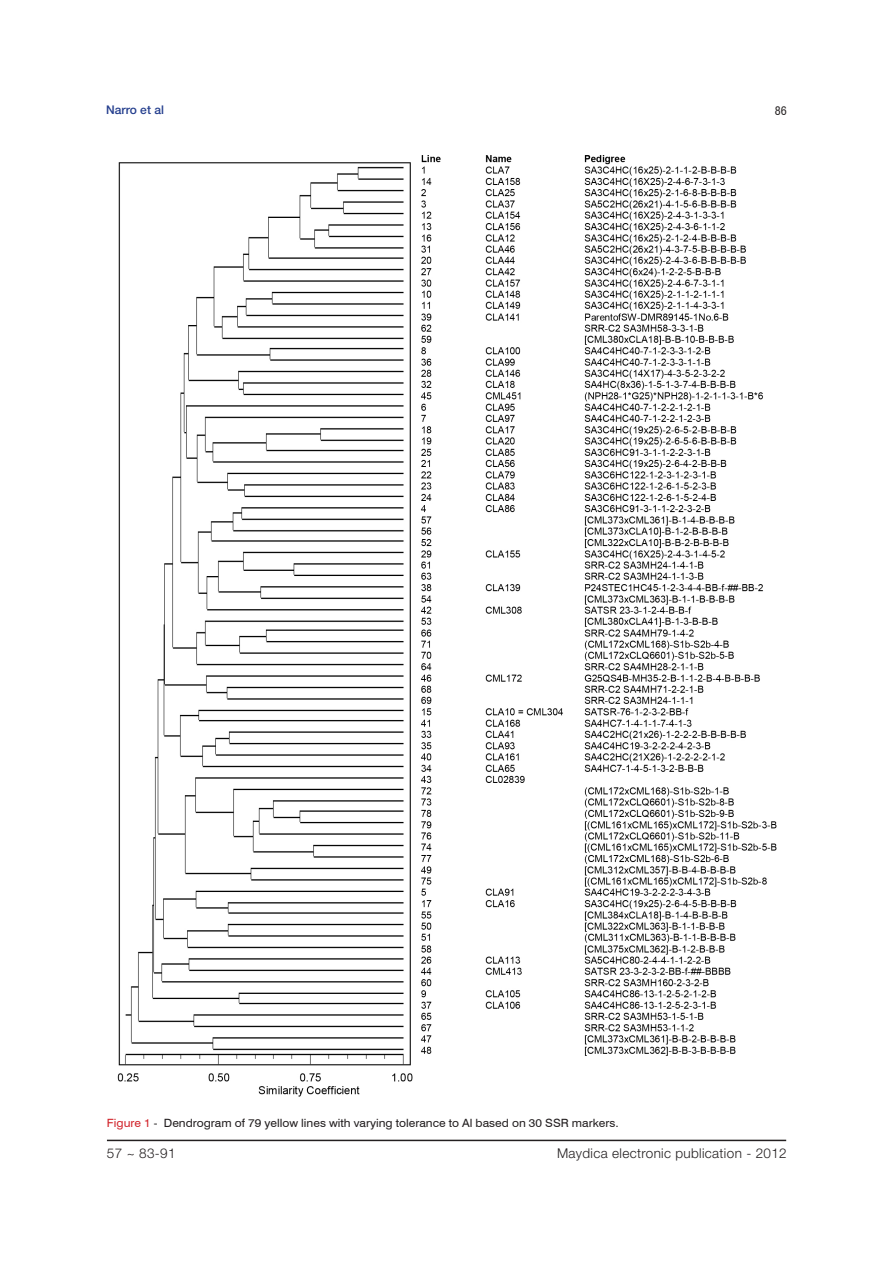
<style>
.page{position:relative;width:893px;height:1263px;background:#fff}
.page>*{position:absolute;margin:0;border:0;box-sizing:border-box;transform-origin:0 0}
.t1{font:300 13.5px "Helvetica Neue LT Pro";letter-spacing:.025em;color:#231f20}
.t2{font:500 12px "Helvetica Neue LT Pro";color:#253f8e}
.figure1{font:11.4px "Swiss 721 BT";color:#231f20;scale:1.05 1}
.t3{font:condensed 11.4px "Swiss 721 BT";color:#231f20;scale:1.05 1}
.s1{color:#d1232a}
</style>
<div class="page">
<hr style="left:107px;top:1140px;width:679px;height:1px;background:#231f20">
<img style="left:117px;top:155px;width:660px;height:942px">
<p class="t2" style="left:106px;top:103px;width:59px">Narro et al</p>
<p class="t3" style="left:775px;top:104px;width:13px">86</p>
<p class="figure1" style="left:107px;top:1116px;width:489px"><span class="s1">Figure 1</span> - Dendrogram of 79 yellow lines with varying tolerance to Al based on 30 SSR markers.</p>
<p class="t1" style="left:107px;top:1145px;width:70px">57 ~ 83-91</p>
<p class="t1" style="left:557px;top:1145px;width:231px">Maydica electronic publication - 2012</p>
</div>
